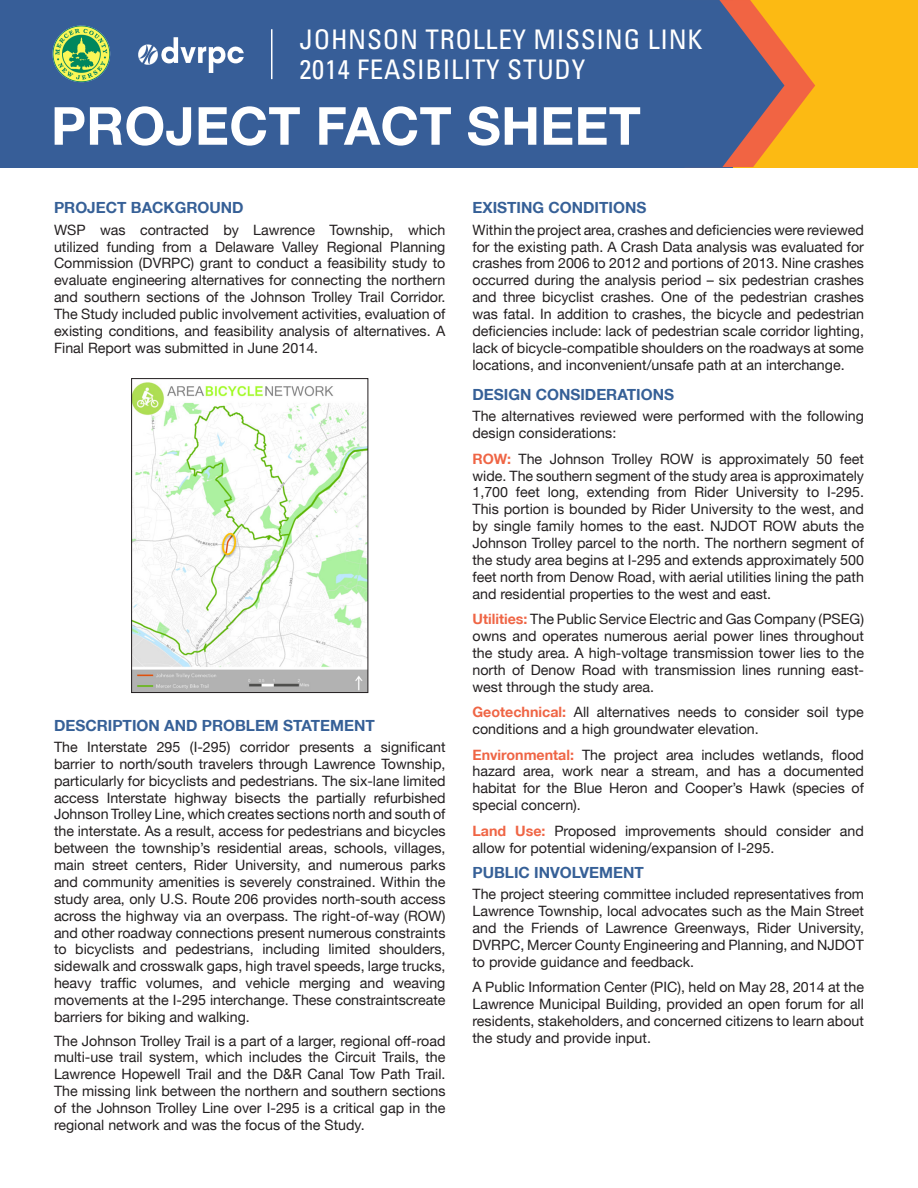
<style>
.page{position:relative;width:918px;height:1188px;background:#fff}
.page>*{position:absolute;margin:0;border:0;box-sizing:border-box;transform-origin:0 0}
.t1{font:700 52.5px "Helvetica Neue LT";letter-spacing:.005em;color:#fff}
.t2{font:condensed 27px/30px "Univers LT Std";letter-spacing:.03em;color:#fff}
.t3{font:700 15.3px "Helvetica Neue LT";color:#366097}
.t4{font:14.25px/16.8px "Helvetica Neue LT";color:#231f20;text-align:justify}
.s1{font-weight:700;color:#ef6545}
</style>
<div class="page">
<img style="left:133px;top:382px;width:233px;height:309px">
<div style="left:131px;top:378px;width:237px;height:315px;border:1px solid #231f20"></div>
<div style="left:0;top:0;width:918px;height:167px;background:#375e98"></div>
<div style="left:734px;top:0;width:184px;height:167px;background:#fcba13"></div>
<svg style="left:719px;top:0;width:96px;height:167px"></svg>
<img style="left:139px;top:37px;width:105px;height:35px">
<img style="left:53px;top:25px;width:57px;height:58px">
<hr style="left:271px;top:29px;width:1px;height:50px;background:#fff">
<p class="t2" style="left:300px;top:24px;width:404px">JOHNSON TROLLEY MISSING LINK<br>2014 FEASIBILITY STUDY</p>
<p class="t1" style="left:51px;top:94px;width:591px">PROJECT FACT SHEET</p>
<p class="t3" style="left:54px;top:199px;width:191px">PROJECT BACKGROUND</p>
<p class="t4" style="left:54px;top:221px;width:393px">WSP was contracted by Lawrence Township, which utilized funding from a Delaware Valley Regional Planning Commission (DVRPC) grant to conduct a feasibility study to evaluate engineering alternatives for connecting the northern and southern sections of the Johnson Trolley Trail Corridor.<br>The Study included public involvement activities, evaluation of existing conditions, and feasibility analysis of alternatives. A Final Report was submitted in June 2014.</p>
<p class="t3" style="left:54px;top:716px;width:322px">DESCRIPTION AND PROBLEM STATEMENT</p>
<p class="t4" style="left:54px;top:738px;width:393px">The Interstate 295 (I-295) corridor presents a significant barrier to north/south travelers through Lawrence Township, particularly for bicyclists and pedestrians. The six-lane limited access Interstate highway bisects the partially refurbished Johnson Trolley Line, which creates sections north and south of the interstate. As a result, access for pedestrians and bicycles between the township’s residential areas, schools, villages, main street centers, Rider University, and numerous parks and community amenities is severely constrained. Within the study area, only U.S. Route 206 provides north-south access across the highway via an overpass. The right-of-way (ROW) and other roadway connections present numerous constraints to bicyclists and pedestrians, including limited shoulders, sidewalk and crosswalk gaps, high travel speeds, large trucks, heavy traffic volumes, and vehicle merging and weaving movements at the I-295 interchange. These constraintscreate barriers for biking and walking.</p>
<p class="t4" style="left:54px;top:1032px;width:393px">The Johnson Trolley Trail is a part of a larger, regional off-road multi-use trail system, which includes the Circuit Trails, the Lawrence Hopewell Trail and the D&amp;R Canal Tow Path Trail.<br>The missing link between the northern and southern sections of the Johnson Trolley Line over I-295 is a critical gap in the regional network and was the focus of the Study.</p>
<p class="t3" style="left:472px;top:199px;width:175px">EXISTING CONDITIONS</p>
<p class="t4" style="left:472px;top:221px;width:393px">Within the project area, crashes and deficiencies were reviewed for the existing path. A Crash Data analysis was evaluated for crashes from 2006 to 2012 and portions of 2013. Nine crashes occurred during the analysis period – six pedestrian crashes and three bicyclist crashes. One of the pedestrian crashes was fatal. In addition to crashes, the bicycle and pedestrian deficiencies include: lack of pedestrian scale corridor lighting, lack of bicycle-compatible shoulders on the roadways at some locations, and inconvenient/unsafe path at an interchange.</p>
<p class="t3" style="left:472px;top:385px;width:203px">DESIGN CONSIDERATIONS</p>
<p class="t4" style="left:472px;top:408px;width:393px">The alternatives reviewed were performed with the following design considerations:</p>
<p class="t4" style="left:472px;top:450px;width:393px"><span class="s1">ROW:</span> The Johnson Trolley ROW is approximately 50 feet wide. The southern segment of the study area is approximately 1,700 feet long, extending from Rider University to I-295.<br>This portion is bounded by Rider University to the west, and by single family homes to the east. NJDOT ROW abuts the Johnson Trolley parcel to the north. The northern segment of the study area begins at I-295 and extends approximately 500 feet north from Denow Road, with aerial utilities lining the path and residential properties to the west and east.</p>
<p class="t4" style="left:472px;top:610px;width:393px"><span class="s1">Utilities:</span> The Public Service Electric and Gas Company (PSEG) owns and operates numerous aerial power lines throughout the study area. A high-voltage transmission tower lies to the north of Denow Road with transmission lines running east&shy;west through the study area.</p>
<p class="t4" style="left:472px;top:704px;width:393px"><span class="s1">Geotechnical:</span> All alternatives needs to consider soil type conditions and a high groundwater elevation.</p>
<p class="t4" style="left:472px;top:746px;width:393px"><span class="s1">Environmental:</span> The project area includes wetlands, flood hazard area, work near a stream, and has a documented habitat for the Blue Heron and Cooper’s Hawk (species of special concern).</p>
<p class="t4" style="left:472px;top:822px;width:393px"><span class="s1">Land Use:</span> Proposed improvements should consider and allow for potential widening/expansion of I-295.</p>
<p class="t3" style="left:472px;top:863px;width:173px">PUBLIC INVOLVEMENT</p>
<p class="t4" style="left:472px;top:886px;width:393px">The project steering committee included representatives from Lawrence Township, local advocates such as the Main Street and the Friends of Lawrence Greenways, Rider University, DVRPC, Mercer County Engineering and Planning, and NJDOT to provide guidance and feedback.</p>
<p class="t4" style="left:472px;top:979px;width:393px">A Public Information Center (PIC), held on May 28, 2014 at the Lawrence Municipal Building, provided an open forum for all residents, stakeholders, and concerned citizens to learn about the study and provide input.</p>
</div>
